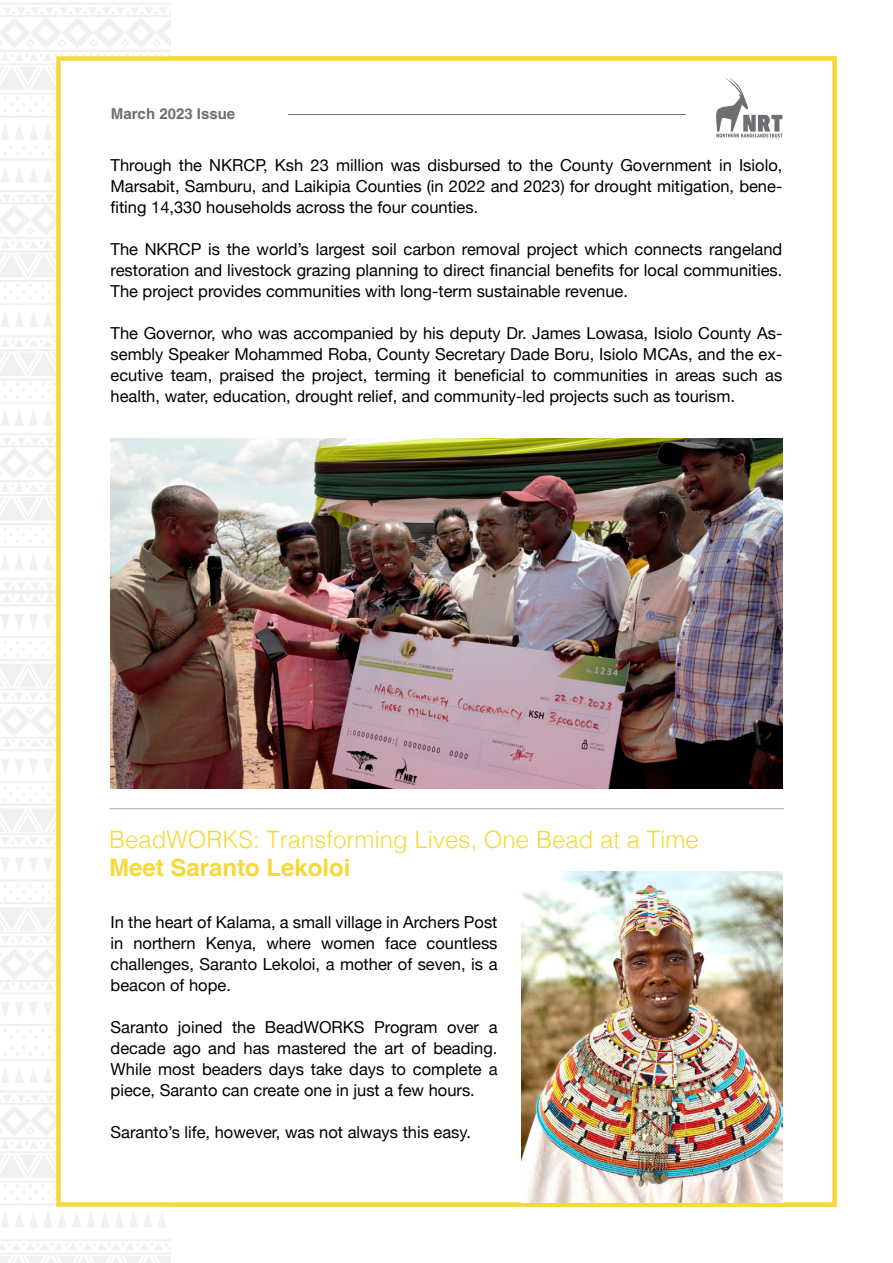
<style>
.page{position:relative;width:893px;height:1263px;background:#fff}
.page>*{position:absolute;margin:0;border:0;box-sizing:border-box;transform-origin:0 0}
.t1{font:300 24px "Helvetica";color:#f5d93a}
.t2{font:700 24px "Helvetica";color:#f5d93a}
.t3{font:16.5px/21px "Helvetica Neue";color:#000;text-align:justify}
.t4{font:700 15px "Helvetica";color:#6e6f72}
</style>
<div class="page">
<div style="left:56px;top:56px;width:781px;height:1151px;background:#fff;border:4px solid #f5d93a"></div>
<svg style="left:716px;top:78px;width:66px;height:59px"></svg>
<hr style="left:288px;top:114px;width:398px;height:1px;background:#6e6f72">
<hr style="left:110px;top:808px;width:674px;height:1px;background:#a7a9ac">
<img style="left:111px;top:439px;width:671px;height:350px">
<img style="left:522px;top:872px;width:260px;height:330px">
<p class="t4" style="left:111px;top:104px;width:139px">October 2022 Issue</p>
<p class="t4" style="left:111px;top:105px;width:126px">March 2023 Issue</p>
<p class="t3" style="left:111px;top:155px;width:673px">Through the NKRCP, Ksh 23 million was disbursed to the County Government in Isiolo, Marsabit, Samburu, and Laikipia Counties (in 2022 and 2023) for drought mitigation, bene&shy;fiting 14,330 households across the four counties.</p>
<p class="t3" style="left:111px;top:239px;width:673px">The NKRCP is the world’s largest soil carbon removal project which connects rangeland restoration and livestock grazing planning to direct financial benefits for local communities.<br>The project provides communities with long-term sustainable revenue.</p>
<p class="t3" style="left:111px;top:323px;width:673px">The Governor, who was accompanied by his deputy Dr. James Lowasa, Isiolo County As&shy;sembly Speaker Mohammed Roba, County Secretary Dade Boru, Isiolo MCAs, and the ex&shy;ecutive team, praised the project, terming it beneficial to communities in areas such as health, water, education, drought relief, and community-led projects such as tourism.</p>
<h1 class="t1" style="left:109px;top:818px;width:591px">BeadWORKS: Transforming Lives, One Bead at a Time</h1>
<h1 class="t2" style="left:109px;top:853px;width:243px">Meet Saranto Lekoloi</h1>
<p class="t3" style="left:111px;top:912px;width:388px">In the heart of Kalama, a small village in Archers Post in northern Kenya, where women face countless challenges, Saranto Lekoloi, a mother of seven, is a beacon of hope.</p>
<p class="t3" style="left:111px;top:1017px;width:388px">Saranto joined the BeadWORKS Program over a decade ago and has mastered the art of beading.<br>While most beaders days take days to complete a piece, Saranto can create one in just a few hours.</p>
<p class="t3" style="left:111px;top:1122px;width:362px">Saranto’s life, however, was not always this easy.</p>
</div>
